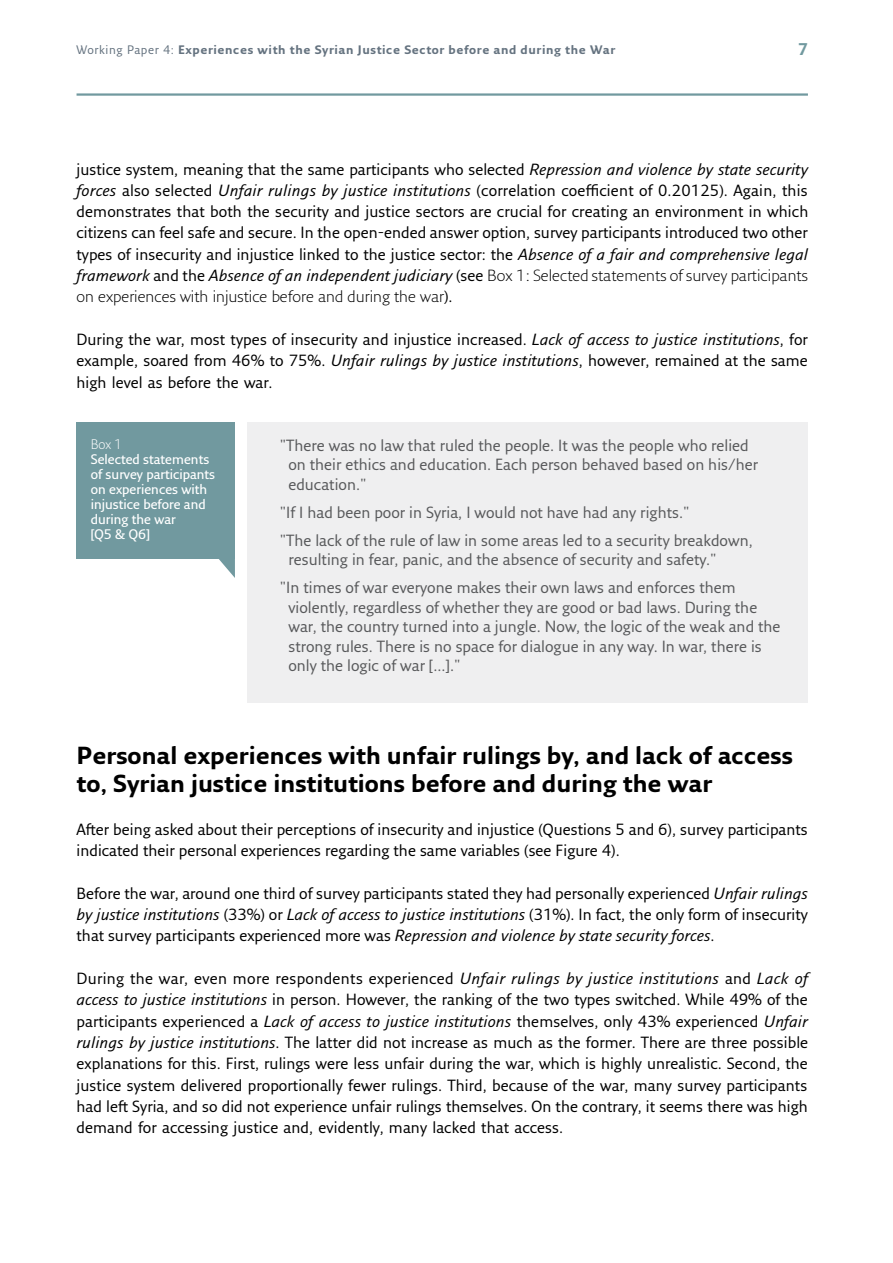
<style>
.page{position:relative;width:893px;height:1263px;background:#fff}
.page>*{position:absolute;margin:0;border:0;box-sizing:border-box;transform-origin:0 0}
.t1{font:700 24px/28.5px "Fresco Sans Pro";color:#000}
.t2{font:700 16.5px "Fresco Sans Pro";color:#71999f}
.t3{font:15.75px/21.3px "Fresco Sans Pro";color:#000;text-align:justify}
.t4{font:15.75px/19.5px "Fresco Sans Pro";color:#58595b}
.t5{font:600 13.5px/15px "Fresco Sans Pro";color:#fff}
.t6{font:300 13.5px "Fresco Sans Pro";color:#fff}
.t7{font:700 12px "Fresco Sans Pro";letter-spacing:.05em;color:#657380}
.s1{font-weight:400}
.s2{font-style:italic}
.s3{font-weight:300}
</style>
<div class="page">
<hr style="left:77px;top:93px;width:731px;height:3px;background:#71999f">
<div style="left:77px;top:422px;width:158px;height:137px;background:#71999f"></div>
<svg style="left:219px;top:559px;width:16px;height:19px"></svg>
<div style="left:247px;top:422px;width:561px;height:281px;background:#efeff0"></div>
<p class="t7" style="left:77px;top:43px;width:540px"><span class="s1">Working Paper 4:</span> Experiences with the Syrian Justice Sector before and during the War</p>
<p class="t2" style="left:798px;top:39px;width:11px">7</p>
<p class="t3" style="left:77px;top:158px;width:733px">justice system, meaning that the same participants who selected <span class="s2">Repression and violence by state security forces</span> also selected <span class="s2">Unfair rulings by justice institutions</span> (correlation coefficient of 0.20125). Again, this demonstrates that both the security and justice sectors are crucial for creating an environment in which citizens can feel safe and secure. In the open-ended answer option, survey participants introduced two other types of insecurity and injustice linked to the justice sector: the <span class="s2">Absence of a fair and comprehensive legal framework</span> and the <span class="s2">Absence of an independent judiciary</span> (see <span class="s3">Box 1: Selected statements of survey participants on experiences with injustice before and during the war</span>).</p>
<p class="t3" style="left:77px;top:328px;width:733px">During the war, most types of insecurity and injustice increased. <span class="s2">Lack of access to justice institutions</span>, for example, soared from 46% to 75%. <span class="s2">Unfair rulings by justice institutions</span>, however, remained at the same high level as before the war.</p>
<p class="t6" style="left:91px;top:436px;width:33px">Box 1</p>
<p class="t5" style="left:91px;top:452px;width:126px">Selected statements of survey participants on experiences with injustice before and during the war<br>[Q5 &amp; Q6]</p>
<p class="t4" style="left:288px;top:435px;width:471px;text-indent:-9px">"There was no law that ruled the people. It was the people who relied on their ethics and education. Each person behaved based on his/her education."</p>
<p class="t4" style="left:280px;top:498px;width:474px;line-height:28px">"If I had been poor in Syria, I would not have had any rights."<br>"The lack of the rule of law in some areas led to a security breakdown,</p>
<p class="t4" style="left:280px;top:545px;width:457px;line-height:28px;text-indent:9px">resulting in fear, panic, and the absence of security and safety." "In times of war everyone makes their own laws and enforces them</p>
<p class="t4" style="left:288px;top:597px;width:494px">violently, regardless of whether they are good or bad laws. During the war, the country turned into a jungle. Now, the logic of the weak and the strong rules. There is no space for dialogue in any way. In war, there is only the logic of war [...]."</p>
<h1 class="t1" style="left:77px;top:740px;width:718px">Personal experiences with unfair rulings by, and lack of access to, Syrian justice institutions before and during the war</h1>
<p class="t3" style="left:77px;top:818px;width:733px">After being asked about their perceptions of insecurity and injustice (Questions 5 and 6), survey participants indicated their personal experiences regarding the same variables (see Figure 4).</p>
<p class="t3" style="left:77px;top:882px;width:733px">Before the war, around one third of survey participants stated they had personally experienced <span class="s2">Unfair rulings by justice institutions</span> (33%) or <span class="s2">Lack of access to justice institutions</span> (31%). In fact, the only form of insecurity that survey participants experienced more was <span class="s2">Repression and violence by state security forces</span>.</p>
<p class="t3" style="left:77px;top:967px;width:733px">During the war, even more respondents experienced <span class="s2">Unfair rulings by justice institutions</span> and <span class="s2">Lack of access to justice institutions</span> in person. However, the ranking of the two types switched. While 49% of the participants experienced a <span class="s2">Lack of access to justice institutions</span> themselves, only 43% experienced <span class="s2">Unfair rulings by justice institutions</span>. The latter did not increase as much as the former. There are three possible explanations for this. First, rulings were less unfair during the war, which is highly unrealistic. Second, the justice system delivered proportionally fewer rulings. Third, because of the war, many survey participants had left Syria, and so did not experience unfair rulings themselves. On the contrary, it seems there was high demand for accessing justice and, evidently, many lacked that access.</p>
</div>
